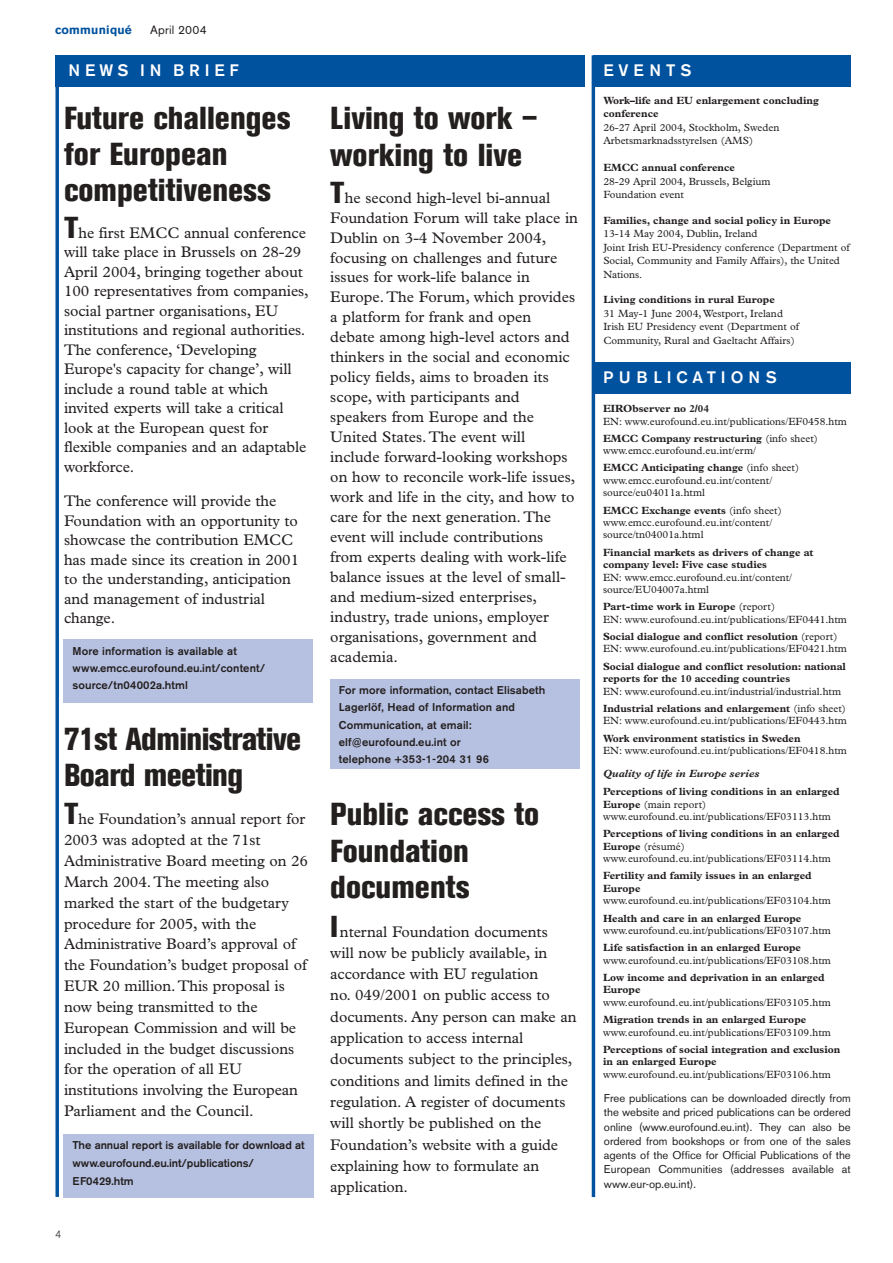
<style>
.page{position:relative;width:893px;height:1263px;background:#fff}
.page>*{position:absolute;margin:0;border:0;box-sizing:border-box;transform-origin:0 0}
.t1{font:800 condensed 31.5px/36.5px "Akzidenz Grotesk BE";color:#231f1f}
.t2{font:800 condensed 31.5px/36px "Akzidenz Grotesk BE";letter-spacing:-.02em;color:#231f1f}
.t3{font:500 16.5px "Akzidenz Grotesk BE";letter-spacing:.3em;color:#fff}
.t4{font:15.45px/20px "Plantin";letter-spacing:-.005em;color:#231f1f}
.t5{font:700 12px "Akzidenz Grotesk BE";letter-spacing:.02em;color:#00529f}
.t6{font:12px "Akzidenz Grotesk BE";letter-spacing:.015em;color:#231f1f}
.t7{font:500 11.25px/17.4px "Akzidenz Grotesk BE";letter-spacing:.01em;color:#231f1f}
.t8{font:11.25px/14.2px "Akzidenz Grotesk BE";letter-spacing:.01em;color:#231f1f;text-align:justify}
.t9{font:10.5px/12.5px "Plantin";color:#231f1f}
.t10{font:700 10.5px/12.5px "Plantin";color:#231f1f}
.t11{font:italic 700 10.5px "Plantin";color:#231f1f}
.t12{font:300 10.5px "Akzidenz Grotesk BE";color:#231f1f}
.s1{font-family:"Akzidenz Grotesk BE";font-weight:800;font-stretch:condensed;font-size:30px}
.s2{font-weight:700}
</style>
<div class="page">
<svg style="left:591px;top:55px;width:4px;height:1142px;background:#2d70af"></svg>
<div style="left:593px;top:363px;width:257px;height:31px;background:#00529f"></div>
<div style="left:55px;top:55px;width:529px;height:32px;background:#00529f"></div>
<div style="left:63px;top:639px;width:249px;height:64px;background:#b6c0e0"></div>
<div style="left:63px;top:1134px;width:250px;height:63px;background:#b6c0e0"></div>
<div style="left:330px;top:679px;width:250px;height:89px;background:#b6c0e0"></div>
<svg style="left:55px;top:87px;width:4px;height:1110px;background:#2269ab"></svg>
<div style="left:593px;top:55px;width:257px;height:32px;background:#00529f"></div>
<p class="t5" style="left:55px;top:25px;width:78px">communiqué</p>
<p class="t6" style="left:150px;top:25px;width:58px">April 2004</p>
<p class="t3" style="left:68px;top:64px;width:172px">NEWS IN BRIEF</p>
<h1 class="t1" style="left:64px;top:103px;width:228px;line-height:36px">Future challenges for European competitiveness</h1>
<p class="t4" style="left:64px;top:224px;width:246px;line-height:19.5px"><span class="s1">T</span>he first EMCC annual conference will take place in Brussels on 28-29<br>April 2004, bringing together about<br>100 representatives from companies, social partner organisations, EU institutions and regional authorities.<br>The conference, ‘Developing<br>Europe's capacity for change’, will include a round table at which invited experts will take a critical look at the European quest for flexible companies and an adaptable workforce.</p>
<p class="t4" style="left:64px;top:493px;width:237px;line-height:19.5px">The conference will provide the<br>Foundation with an opportunity to showcase the contribution EMCC has made since its creation in 2001 to the understanding, anticipation and management of industrial change.</p>
<p class="t7" style="left:73px;top:644px;width:194px;line-height:17px">More information is available at www.emcc.eurofound.eu.int/content/ source/tn04002a.html</p>
<h1 class="t2" style="left:64px;top:724px;width:239px">71st Administrative<br>Board meeting</h1>
<p class="t4" style="left:64px;top:810px;width:245px;line-height:20.9px"><span class="s1">T</span>he Foundation’s annual report for<br>2003 was adopted at the 71st<br>Administrative Board meeting on 26<br>March 2004.The meeting also marked the start of the budgetary procedure for 2005, with the<br>Administrative Board’s approval of the Foundation’s budget proposal of<br>EUR 20 million.This proposal is now being transmitted to the<br>European Commission and will be included in the budget discussions for the operation of all EU institutions involving the European<br>Parliament and the Council.</p>
<p class="t7" style="left:73px;top:1137px;width:234px;line-height:18px">The annual report is available for download at www.eurofound.eu.int/publications/<br>EF0429.htm</p>
<p class="t12" style="left:55px;top:1231px;width:8px">4</p>
<h1 class="t1" style="left:330px;top:103px;width:209px">Living to work – working to live</h1>
<p class="t4" style="left:330px;top:189px;width:249px"><span class="s1">T</span>he second high-level bi-annual<br>Foundation Forum will take place in<br>Dublin on 3-4 November 2004, focusing on challenges and future issues for work-life balance in<br>Europe. The Forum, which provides a platform for frank and open debate among high-level actors and thinkers in the social and economic policy fields, aims to broaden its scope, with participants and speakers from Europe and the<br>United States. The event will include forward-looking workshops on how to reconcile work-life issues, work and life in the city, and how to care for the next generation. The event will include contributions from experts dealing with work-life balance issues at the level of small&shy;and medium-sized enterprises, industry, trade unions, employer organisations, government and academia.</p>
<p class="t7" style="left:339px;top:682px;width:208px">For more information, contact Elisabeth<br>Lagerlöf, Head of Information and<br>Communication, at email: elf@eurofound.eu.int or<br>telephone +353-1-204 31 96</p>
<h1 class="t1" style="left:330px;top:799px;width:210px">Public access to<br>Foundation documents</h1>
<p class="t4" style="left:330px;top:922px;width:248px;line-height:21.3px"><span class="s1">I</span>nternal Foundation documents<br>will now be publicly available, in accordance with EU regulation<br>no. 049/2001 on public access to documents. Any person can make an application to access internal documents subject to the principles, conditions and limits defined in the regulation. A register of documents will shortly be published on the<br>Foundation’s website with a guide explaining how to formulate an application.</p>
<p class="t3" style="left:603px;top:64px;width:89px">EVENTS</p>
<p class="t10" style="left:603px;top:94px;width:217px;line-height:13.5px">Work–life and EU enlargement concluding conference</p>
<p class="t9" style="left:603px;top:121px;width:177px;line-height:13.5px">26-27 April 2004, Stockholm, Sweden<br>Arbetsmarknadsstyrelsen (AMS)</p>
<p class="t10" style="left:603px;top:162px;width:133px">EMCC annual conference</p>
<p class="t9" style="left:603px;top:175px;width:169px;line-height:13.5px">28-29 April 2004, Brussels, Belgium<br>Foundation event</p>
<p class="t10" style="left:603px;top:215px;width:229px">Families, change and social policy in Europe</p>
<p class="t9" style="left:603px;top:228px;width:248px;line-height:13.5px">13-14 May 2004, Dublin, Ireland<br>Joint Irish EU-Presidency conference (Department of Social, Community and Family Affairs), the United Nations.</p>
<p class="t10" style="left:603px;top:294px;width:173px">Living conditions in rural Europe</p>
<p class="t9" style="left:603px;top:307px;width:197px;line-height:13.5px">31 May-1 June 2004, Westport, Ireland<br>Irish EU Presidency event (Department of<br>Community, Rural and Gaeltacht Affairs)</p>
<p class="t3" style="left:603px;top:371px;width:175px">PUBLICATIONS</p>
<p class="t10" style="left:603px;top:403px;width:107px">EIRObserver no 2/04</p>
<p class="t9" style="left:603px;top:413px;width:245px;line-height:17.2px">EN: www.eurofound.eu.int/publications/EF0458.htm<br><span class="s2">EMCC Company restructuring</span> (info sheet)</p>
<p class="t9" style="left:603px;top:443px;width:197px;line-height:17.2px">www.emcc.eurofound.eu.int/erm/<br><span class="s2">EMCC Anticipating change</span> (info sheet)</p>
<p class="t9" style="left:603px;top:475px;width:171px">www.emcc.eurofound.eu.int/content/ source/eu04011a.html</p>
<p class="t9" style="left:603px;top:505px;width:180px"><span class="s2">EMCC Exchange events</span> (info sheet) www.emcc.eurofound.eu.int/content/ source/tn04001a.html</p>
<p class="t10" style="left:603px;top:547px;width:212px">Financial markets as drivers of change at company level: Five case studies</p>
<p class="t9" style="left:603px;top:572px;width:191px">EN: www.emcc.eurofound.eu.int/content/ source/EU04007a.html</p>
<p class="t9" style="left:603px;top:601px;width:245px"><span class="s2">Part-time work in Europe</span> (report)<br>EN: www.eurofound.eu.int/publications/EF0441.htm</p>
<p class="t9" style="left:603px;top:631px;width:245px"><span class="s2">Social dialogue and conflict resolution</span> (report)<br>EN: www.eurofound.eu.int/publications/EF0421.htm</p>
<p class="t10" style="left:603px;top:661px;width:244px">Social dialogue and conflict resolution: national reports for the 10 acceding countries</p>
<p class="t9" style="left:603px;top:683px;width:244px;line-height:17.2px">EN: www.eurofound.eu.int/industrial/industrial.htm<br><span class="s2">Industrial relations and enlargement</span> (info sheet)</p>
<p class="t9" style="left:603px;top:715px;width:245px">EN: www.eurofound.eu.int/publications/EF0443.htm</p>
<p class="t10" style="left:603px;top:733px;width:199px">Work environment statistics in Sweden</p>
<p class="t9" style="left:603px;top:745px;width:245px">EN: www.eurofound.eu.int/publications/EF0418.htm</p>
<p class="t11" style="left:603px;top:769px;width:158px">Quality of life in Europe series</p>
<p class="t9" style="left:603px;top:786px;width:238px"><span class="s2">Perceptions of living conditions in an enlarged<br>Europe</span> (main report) www.eurofound.eu.int/publications/EF03113.htm</p>
<p class="t9" style="left:603px;top:828px;width:238px"><span class="s2">Perceptions of living conditions in an enlarged<br>Europe</span> (résumé) www.eurofound.eu.int/publications/EF03114.htm</p>
<p class="t10" style="left:603px;top:871px;width:210px">Fertility and family issues in an enlarged<br>Europe</p>
<p class="t9" style="left:603px;top:896px;width:229px">www.eurofound.eu.int/publications/EF03104.htm</p>
<p class="t10" style="left:603px;top:913px;width:200px">Health and care in an enlarged Europe</p>
<p class="t9" style="left:603px;top:925px;width:229px">www.eurofound.eu.int/publications/EF03107.htm</p>
<p class="t10" style="left:603px;top:942px;width:199px">Life satisfaction in an enlarged Europe</p>
<p class="t9" style="left:603px;top:955px;width:229px">www.eurofound.eu.int/publications/EF03108.htm</p>
<p class="t10" style="left:603px;top:972px;width:223px">Low income and deprivation in an enlarged<br>Europe</p>
<p class="t9" style="left:603px;top:997px;width:229px">www.eurofound.eu.int/publications/EF03105.htm</p>
<p class="t10" style="left:603px;top:1014px;width:205px">Migration trends in an enlarged Europe</p>
<p class="t9" style="left:603px;top:1027px;width:229px">www.eurofound.eu.int/publications/EF03109.htm</p>
<p class="t10" style="left:603px;top:1044px;width:239px">Perceptions of social integration and exclusion in an enlarged Europe</p>
<p class="t9" style="left:603px;top:1069px;width:229px">www.eurofound.eu.int/publications/EF03106.htm</p>
<p class="t8" style="left:604px;top:1092px;width:248px">Free publications can be downloaded directly from the website and priced publications can be ordered online (www.eurofound.eu.int). They can also be ordered from bookshops or from one of the sales agents of the Office for Official Publications of the European Communities (addresses available at www.eur-op.eu.int).</p>
</div>
